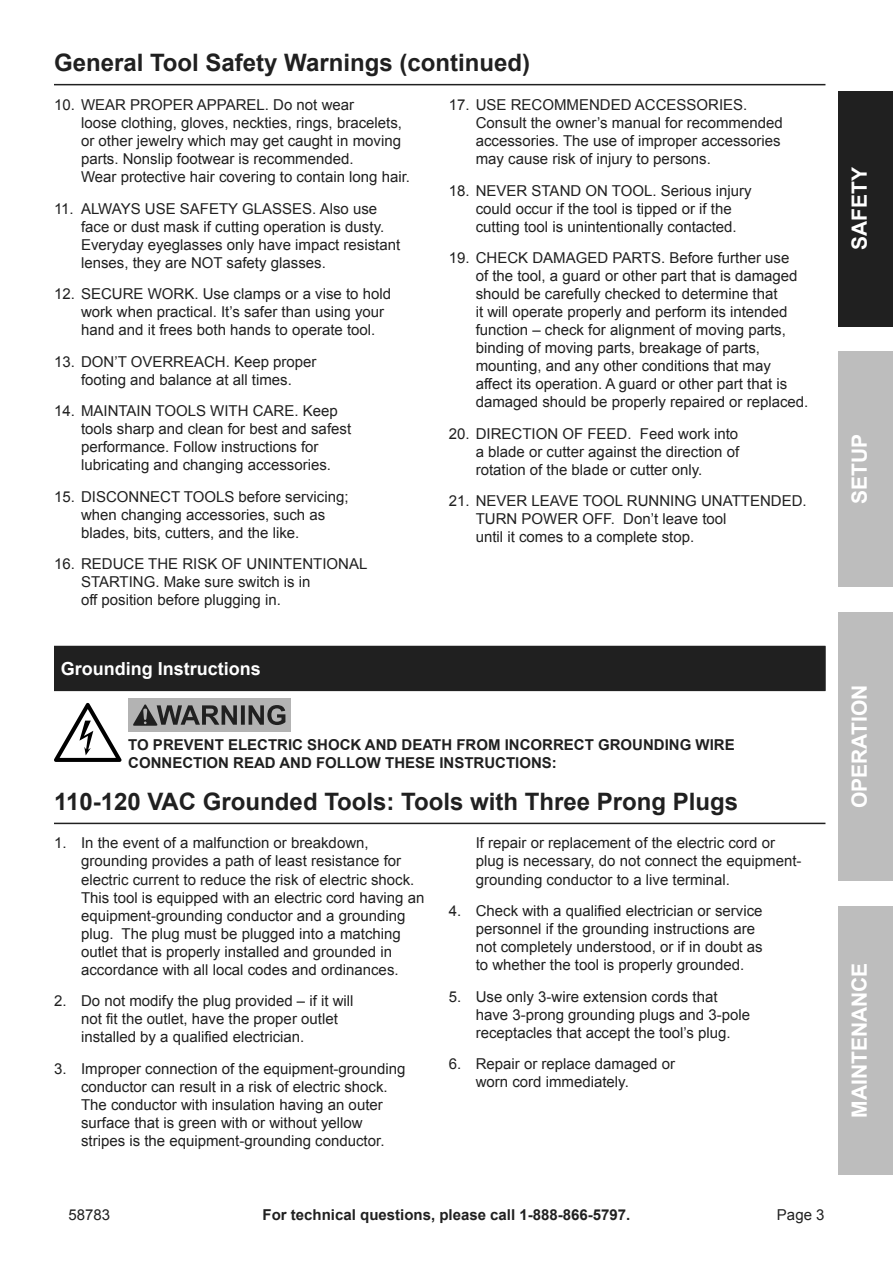
<style>
.page{position:relative;width:893px;height:1263px;background:#fff}
.page>*{position:absolute;margin:0;border:0;box-sizing:border-box;transform-origin:0 0}
.Subheading{font:700 24px "Arial";color:#202020}
.t1{font:700 21px "Arial";color:#fff}
.Heading{font:700 18px "Arial";color:#fff}
.Indented_no_list{font:15px/18px "Arial";color:#202020}
.Safety_Section_Message{font:700 15px "Arial";color:#202020}
</style>
<div class="page">
<div style="left:839px;top:91px;width:54px;height:236px;background:#202020"></div>
<div style="left:839px;top:612px;width:54px;height:269px;background:#bdbdbd"></div>
<div style="left:839px;top:906px;width:54px;height:269px;background:#bdbdbd"></div>
<div style="left:839px;top:352px;width:54px;height:235px;background:#bdbdbd"></div>
<div style="left:54px;top:646px;width:771px;height:45px;background:#202020"></div>
<hr style="left:54px;top:823px;width:771px;height:1px;background:#202020">
<svg style="left:54px;top:703px;width:67px;height:59px"></svg>
<div style="left:128px;top:698px;width:162px;height:34px;background:#b3b3b3"></div>
<svg style="left:133px;top:704px;width:152px;height:22px"></svg>
<hr style="left:54px;top:84px;width:771px;height:1px;background:#202020">
<p class="Subheading" style="left:54px;top:47px;width:478px">General Tool Safety Warnings (continued)</p>
<p class="Indented_no_list" style="left:81px;top:96px;width:331px;text-indent:-27px">10. WEAR PROPER APPAREL. Do not wear<br>loose clothing, gloves, neckties, rings, bracelets, or other jewelry which may get caught in moving parts. Nonslip footwear is recommended.<br>Wear protective hair covering to contain long hair.</p>
<p class="Indented_no_list" style="left:81px;top:200px;width:321px;text-indent:-27px">11. ALWAYS USE SAFETY GLASSES. Also use face or dust mask if cutting operation is dusty.<br>Everyday eyeglasses only have impact resistant lenses, they are NOT safety glasses.</p>
<p class="Indented_no_list" style="left:81px;top:285px;width:312px;text-indent:-27px">12. SECURE WORK. Use clamps or a vise to hold work when practical. It’s safer than using your hand and it frees both hands to operate tool.</p>
<p class="Indented_no_list" style="left:54px;top:353px;width:264px;text-align:center">13. DON’T OVERREACH. Keep proper footing and balance at all times.</p>
<p class="Indented_no_list" style="left:81px;top:402px;width:272px;text-indent:-27px">14. MAINTAIN TOOLS WITH CARE. Keep tools sharp and clean for best and safest performance. Follow instructions for lubricating and changing accessories.</p>
<p class="Indented_no_list" style="left:81px;top:488px;width:269px;text-indent:-27px">15. DISCONNECT TOOLS before servicing; when changing accessories, such as blades, bits, cutters, and the like.</p>
<p class="Indented_no_list" style="left:81px;top:555px;width:288px;text-indent:-27px">16. REDUCE THE RISK OF UNINTENTIONAL<br>STARTING. Make sure switch is in<br>off position before plugging in.</p>
<p class="Heading" style="left:61px;top:657px;width:202px">Grounding Instructions</p>
<p class="Indented_no_list" style="left:476px;top:96px;width:309px;text-indent:-27px">17. USE RECOMMENDED ACCESSORIES.<br>Consult the owner’s manual for recommended accessories. The use of improper accessories may cause risk of injury to persons.</p>
<p class="Indented_no_list" style="left:476px;top:182px;width:277px;text-indent:-27px">18. NEVER STAND ON TOOL. Serious injury could occur if the tool is tipped or if the cutting tool is unintentionally contacted.</p>
<p class="Indented_no_list" style="left:476px;top:249px;width:334px;text-indent:-27px">19. CHECK DAMAGED PARTS. Before further use<br>of the tool, a guard or other part that is damaged should be carefully checked to determine that<br>it will operate properly and perform its intended function – check for alignment of moving parts, binding of moving parts, breakage of parts, mounting, and any other conditions that may affect its operation. A guard or other part that is damaged should be properly repaired or replaced.</p>
<p class="Indented_no_list" style="left:476px;top:425px;width:265px;text-align:justify;text-indent:-27px">20. DIRECTION OF FEED. Feed work into a blade or cutter against the direction of rotation of the blade or cutter only.</p>
<p class="Indented_no_list" style="left:476px;top:492px;width:332px;text-indent:-27px">21. NEVER LEAVE TOOL RUNNING UNATTENDED.<br>TURN POWER OFF. Don’t leave tool<br>until it comes to a complete stop.</p>
<p class="Safety_Section_Message" style="left:128px;top:735px;width:36px">TO PRE</p>
<p class="Safety_Section_Message" style="left:184px;top:735px;width:21px">VENT</p>
<p class="Safety_Section_Message" style="left:228px;top:735px;width:30px">ELECTRIC</p>
<p class="Safety_Section_Message" style="left:307px;top:735px;width:116px">SHOCK AND DEAT</p>
<p class="Safety_Section_Message" style="left:441px;top:735px;width:112px">H FROM INCORRECT</p>
<p class="Safety_Section_Message" style="left:598px;top:735px;width:121px">GROUNDING WIRE</p>
<p class="Safety_Section_Message" style="left:128px;top:753px;width:33px">CONNECTI</p>
<p class="Safety_Section_Message" style="left:207px;top:753px;width:38px">ON REA</p>
<p class="Safety_Section_Message" style="left:265px;top:753px;width:293px">D AN D FOLLOW THESE INSTRUCTIONS:</p>
<p class="Subheading" style="left:54px;top:786px;width:686px">110-120 VAC Grounded Tools: Tools with Three Prong Plugs</p>
<p class="Indented_no_list" style="left:81px;top:834px;width:345px;text-indent:-27px">1. In the event of a malfunction or breakdown, grounding provides a path of least resistance for electric current to reduce the risk of electric shock.<br>This tool is equipped with an electric cord having an equipment-grounding conductor and a grounding plug. The plug must be plugged into a matching outlet that is properly installed and grounded in accordance with all local codes and ordinances.</p>
<p class="Indented_no_list" style="left:81px;top:992px;width:274px;text-indent:-27px">2. Do not modify the plug provided – if it will not fit the outlet, have the proper outlet installed by a qualified electrician.</p>
<p class="Indented_no_list" style="left:81px;top:1059px;width:326px;text-indent:-27px">3. Improper connection of the equipment-grounding conductor can result in a risk of electric shock.<br>The conductor with insulation having an outer surface that is green with or without yellow stripes is the equipment-grounding conductor.</p>
<p class="Indented_no_list" style="left:476px;top:834px;width:327px">If repair or replacement of the electric cord or plug is necessary, do not connect the equipment&shy;grounding conductor to a live terminal.</p>
<p class="Indented_no_list" style="left:476px;top:902px;width:288px;text-indent:-27px">4. Check with a qualified electrician or service personnel if the grounding instructions are not completely understood, or if in doubt as to whether the tool is properly grounded.</p>
<p class="Indented_no_list" style="left:476px;top:987px;width:276px;text-indent:-27px">5. Use only 3-wire extension cords that have 3-prong grounding plugs and 3-pole receptacles that accept the tool’s plug.</p>
<p class="Indented_no_list" style="left:476px;top:1055px;width:201px;text-indent:-27px">6. Repair or replace damaged or worn cord immediately.</p>
<p class="Indented_no_list" style="left:68px;top:1206px;width:43px">58783</p>
<p class="Safety_Section_Message" style="left:263px;top:1205px;width:369px">For technical questions, please call 1-888-866-5797.</p>
<p class="Indented_no_list" style="left:777px;top:1206px;width:49px">Page 3</p>
<h2 class="t1" style="left:846px;top:250px;width:84px;rotate:-90deg">Saf ety</h2>
<h2 class="t1" style="left:846px;top:504px;width:69px;rotate:-90deg">SETUP</h2>
<h2 class="t1" style="left:846px;top:808px;width:125px;rotate:-90deg">Operation</h2>
<h2 class="t1" style="left:846px;top:1118px;width:157px;rotate:-90deg">Maintenance</h2>
</div>
